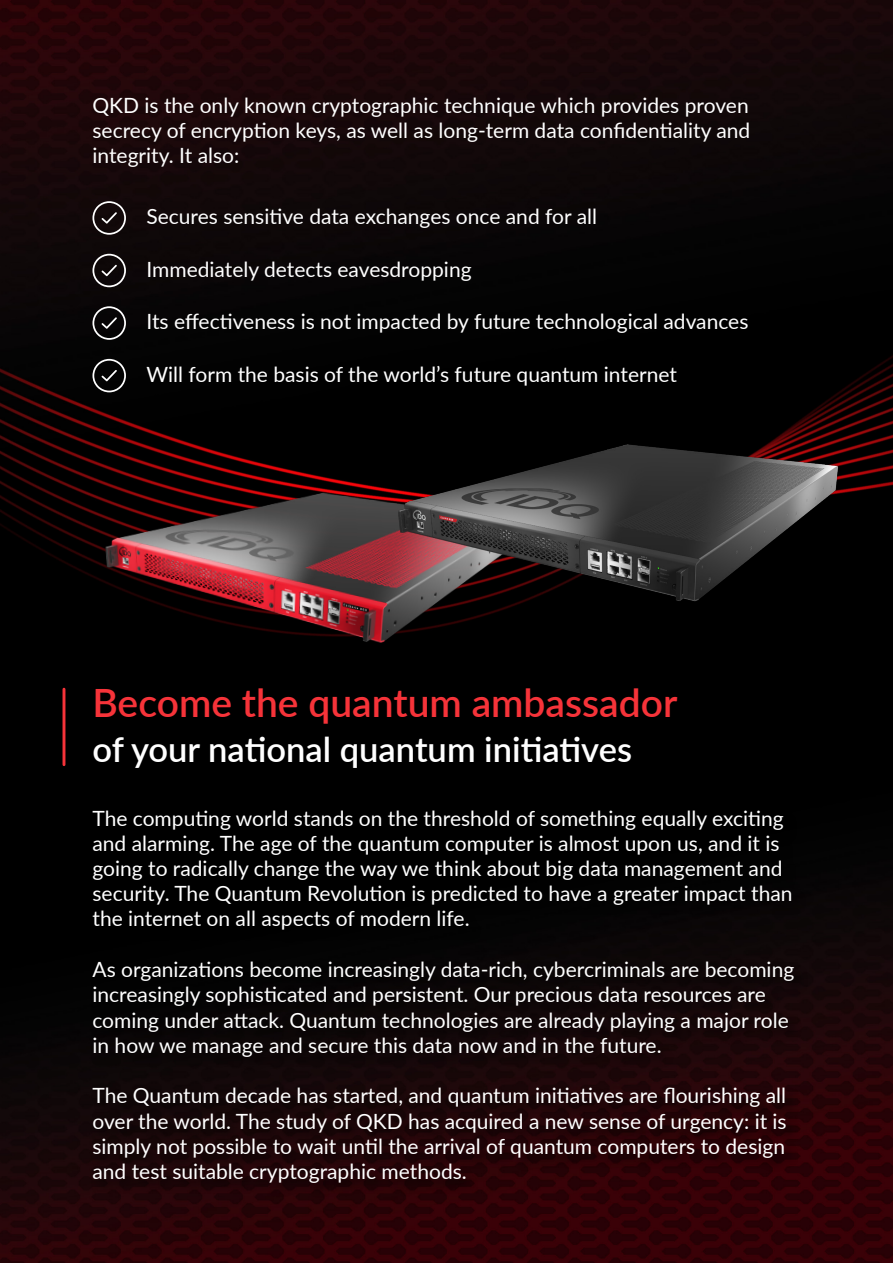
<style>
.page{position:relative;width:893px;height:1263px;background:#fff}
.page>*{position:absolute;margin:0;border:0;box-sizing:border-box;transform-origin:0 0}
.t1{font:600 39px "Lato";color:#f63339}
.t2{font:600 34.5px "Lato";color:#fff}
.t3{font:21px/25.2px "Lato";color:#fff}
</style>
<div class="page">
<img style="left:0;top:0;width:893px;height:1263px">
<div style="left:90px;top:686px;width:718px;height:512px;background:#000;opacity:.75"></div>
<hr style="left:63px;top:689px;width:2px;height:76px;background:#f63339">
<svg style="left:92px;top:201px;width:34px;height:34px"></svg>
<svg style="left:92px;top:254px;width:34px;height:33px"></svg>
<svg style="left:92px;top:306px;width:34px;height:34px"></svg>
<svg style="left:92px;top:359px;width:34px;height:33px"></svg>
<img style="left:68px;top:442px;width:483px;height:214px">
<img style="left:363px;top:401px;width:505px;height:207px">
<p class="t3" style="left:92px;top:91px;width:659px;text-align:justify">QKD is the only known cryptographic technique which provides proven secrecy of encryption keys, as well as long-term data confidentiality and integrity. It also:</p>
<p class="t3" style="left:146px;top:203px;width:452px">Secures sensitive data exchanges once and for all</p>
<p class="t3" style="left:146px;top:255px;width:327px">Immediately detects eavesdropping</p>
<p class="t3" style="left:146px;top:308px;width:603px">Its effectiveness is not impacted by future technological advances</p>
<p class="t3" style="left:146px;top:361px;width:532px">Will form the basis of the world’s future quantum internet</p>
<h1 class="t1" style="left:92px;top:675px;width:586px">Become the quantum ambassador</h1>
<h2 class="t2" style="left:92px;top:724px;width:541px">of your national quantum initiatives</h2>
<p class="t3" style="left:92px;top:804px;width:702px">The computing world stands on the threshold of something equally exciting and alarming. The age of the quantum computer is almost upon us, and it is going to radically change the way we think about big data management and security. The Quantum Revolution is predicted to have a greater impact than the internet on all aspects of modern life.</p>
<p class="t3" style="left:92px;top:956px;width:703px">As organizations become increasingly data-rich, cybercriminals are becoming increasingly sophisticated and persistent. Our precious data resources are coming under attack. Quantum technologies are already playing a major role in how we manage and secure this data now and in the future.</p>
<p class="t3" style="left:92px;top:1082px;width:696px;text-align:justify">The Quantum decade has started, and quantum initiatives are flourishing all over the world. The study of QKD has acquired a new sense of urgency: it is simply not possible to wait until the arrival of quantum computers to design and test suitable cryptographic methods.</p>
</div>
